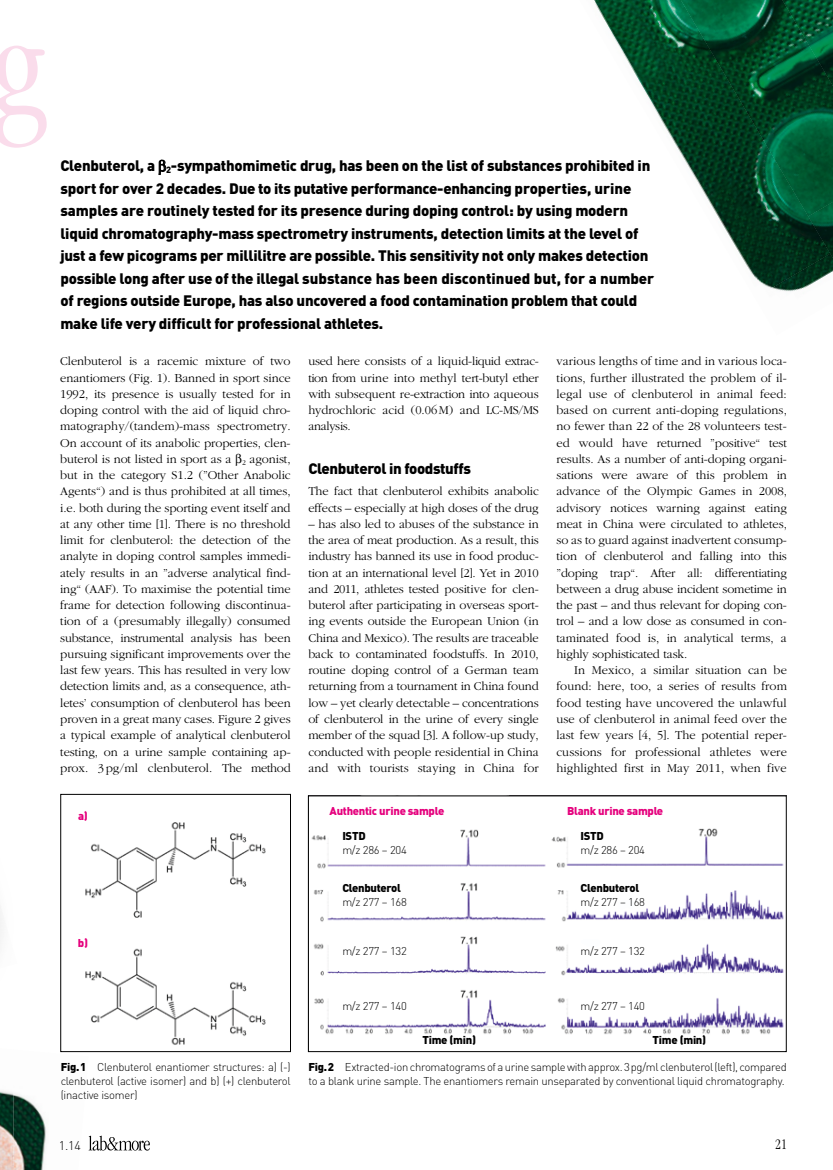
<style>
.page{position:relative;width:833px;height:1170px;background:#fff}
.page>*{position:absolute;margin:0;border:0;box-sizing:border-box;transform-origin:0 0}
.t1{font:300 condensed 150px "Garamond";color:#fadceb}
.t2{font:900 15px/22.5px "DIN Pro";letter-spacing:-.015em;color:#000}
.t3{font:300 condensed 15px "Garamond";color:#000}
.t4{font:300 12.5px/16.2px "Garamond";letter-spacing:-.005em;color:#000;text-align:justify}
.t5{font:300 12.5px "DIN";color:#000}
.t6{font:300 11.25px/13.8px "DIN Pro";letter-spacing:-.025em;color:#000}
.t7{font:900 11.25px "DIN Pro";letter-spacing:-.025em;color:#000}
.t8{font:900 11.25px "DIN Pro";letter-spacing:-.025em;color:#e5007d}
.s1{font-weight:900}
</style>
<div class="page">
<img style="left:0;top:1093px;width:47px;height:76px">
<img style="left:0;top:1091px;width:13px;height:73px">
<img style="left:0;top:907px;width:2px;height:34px">
<img style="left:594px;top:0;width:214px;height:277px">
<img style="left:680px;top:0;width:153px;height:217px">
<img style="left:782px;top:0;width:51px;height:86px">
<img style="left:808px;top:201px;width:25px;height:52px">
<img style="left:755px;top:253px;width:78px;height:39px">
<svg style="left:89px;top:1135px;width:61px;height:15px"></svg>
<img style="left:311px;top:828px;width:473px;height:206px">
<div style="left:308px;top:795px;width:478px;height:256px;border:1px solid #000"></div>
<img style="left:85px;top:822px;width:181px;height:223px">
<div style="left:60px;top:794px;width:231px;height:257px;border:1px solid #000"></div>
<div style="left:74px;top:806px;width:18px;height:18px;background:#fff"></div>
<div style="left:74px;top:933px;width:18px;height:18px;background:#fff"></div>
<svg style="left:158px;top:159px;width:9px;height:16px"></svg>
<h1 class="t1" style="left:-12px;top:-13px;width:60px">g</h1>
<p class="t2" style="left:60px;top:154px;width:595px">Clenbuterol, a <sub>2</sub>-sympathomimetic drug, has been on the list of substances prohibited in sport for over 2 decades. Due to its putative performance- enhancing properties, urine samples are routinely tested for its presence during doping control: by using modern liquid chromatography-mass spectrometry instruments, detection limits at the level of just a few picograms per millilitre are possible. This sensitivity not only makes detection possible long after use of the illegal substance has been discontinued but, for a number of regions outside Europe, has also uncovered a food contamination problem that could make life very difficult for profes sional athletes.</p>
<p class="t4" style="left:556px;top:353px;width:232px">various lengths of time and in various loca&shy;tions, further illustrated the problem of il&shy;legal use of clenbuterol in animal feed: based on current anti-doping regulations, no fewer than 22 of the 28 volunteers test&shy;ed would have returned ”positive“ test results. As a number of anti-doping organi&shy;sations were aware of this problem in advance of the Olympic Games in 2008, advisory notices warning against eating meat in China were circulated to athletes, so as to guard against inadvertent consump&shy;tion of clenbuterol and falling into this ”doping trap“. After all: differentiating between a drug abuse incident sometime in the past – and thus relevant for doping con&shy;trol – and a low dose as consumed in con&shy;taminated food is, in analytical terms, a highly sophisticated task.</p>
<p class="t4" style="left:556px;top:662px;width:232px;text-indent:18px">In Mexico, a similar situation can be found: here, too, a series of results from food testing have uncovered the unlawful use of clenbuterol in animal feed over the last few years [4, 5]. The potential reper&shy;cussions for professional athletes were highlighted first in May 2011, when five</p>
<p class="t4" style="left:308px;top:353px;width:232px">used here consists of a liquid-liquid extrac&shy;tion from urine into methyl tert-butyl ether with subsequent re-extraction into aqueous hydrochloric acid (0.06 M) and LC-MS/MS analysis.</p>
<p class="t2" style="left:308px;top:457px;width:164px">Clenbuterol in foodstuffs</p>
<p class="t4" style="left:308px;top:483px;width:232px">The fact that clenbuterol exhibits anabolic effects – especially at high doses of the drug</p>
<p class="t4" style="left:308px;top:516px;width:232px">– has also led to abuses of the substance in the area of meat production. As a result, this industry has banned its use in food produc&shy;tion at an international level [2]. Yet in 2010 and 2011, athletes tested positive for clen&shy;buterol after participating in overseas sport&shy;ing events outside the European Union (in China and Mexico). The results are traceable back to contaminated foodstuffs. In 2010, routine doping control of a German team returning from a tournament in China found low – yet clearly detectable – concentrations of clenbuterol in the urine of every single member of the squad [3]. A follow-up study, conducted with people residential in China and with tourists staying in China for</p>
<p class="t4" style="left:60px;top:353px;width:232px">Clenbuterol is a racemic mixture of two enantiomers (Fig. 1). Banned in sport since 1992, its presence is usually tested for in doping control with the aid of liquid chro&shy;matography/(tandem)-mass spectrometry.<br>On account of its anabolic properties, clen&shy;buterol is not listed in sport as a <sub>2</sub> agonist, but in the category S1.2 (”Other Anabolic Agents“) and is thus prohibited at all times, i.e. both during the sporting event itself and at any other time [1]. There is no threshold limit for clenbuterol: the detection of the analyte in doping control samples immedi&shy;ately results in an ”adverse analytical find&shy;ing“ (AAF). To maximise the potential time frame for detection following discontinua&shy;tion of a (presumably illegally) consumed substance, instrumental analysis has been pursuing signi ficant improvements over the last few years. This has resul ted in very low detection limits and, as a consequence, ath&shy;letes’ consumption of clen buterol has been proven in a great many cases. Figure 2 gives a typical example of analytical clenbuterol testing, on a urine sample containing ap&shy;prox. 3 pg/ml clenbuterol. The method</p>
<p class="t8" style="left:78px;top:808px;width:11px">a)</p>
<p class="t8" style="left:78px;top:935px;width:12px">b)</p>
<p class="t8" style="left:329px;top:803px;width:116px">Authentic urine sample</p>
<p class="t8" style="left:567px;top:803px;width:98px">Blank urine sample</p>
<p class="t7" style="left:342px;top:828px;width:25px">ISTD</p>
<p class="t6" style="left:342px;top:842px;width:66px">m/z 286 – 204</p>
<p class="t7" style="left:342px;top:880px;width:60px">Clenbuterol</p>
<p class="t6" style="left:342px;top:894px;width:66px">m/z 277 – 168</p>
<p class="t6" style="left:342px;top:943px;width:66px">m/z 277 – 132</p>
<p class="t7" style="left:580px;top:828px;width:25px">ISTD</p>
<p class="t6" style="left:580px;top:842px;width:66px">m/z 286 – 204</p>
<p class="t7" style="left:580px;top:880px;width:60px">Clenbuterol</p>
<p class="t6" style="left:580px;top:894px;width:66px">m/z 277 – 168</p>
<p class="t6" style="left:580px;top:943px;width:66px">m/z 277 – 132</p>
<p class="t6" style="left:61px;top:1059px;width:232px;text-align:justify"><span class="s1">Fig. 1</span> Clenbuterol enantiomer structures: a) (-) clenbuterol (active isomer) and b) (+) clenbuterol (inactive isomer)</p>
<p class="t5" style="left:59px;top:1138px;width:24px">1.14</p>
<p class="t6" style="left:342px;top:998px;width:66px">m/z 277 – 140</p>
<p class="t6" style="left:580px;top:998px;width:66px">m/z 277 – 140</p>
<p class="t7" style="left:422px;top:1032px;width:55px">Time (min)</p>
<p class="t7" style="left:652px;top:1032px;width:55px">Time (min)</p>
<p class="t6" style="left:308px;top:1059px;width:480px"><span class="s1">Fig. 2</span> Extracted-ion chromatograms of a urine sample with approx. 3 pg/ml clenbuterol (left), compared to a blank urine sample. The enantiomers remain unseparated by conventional liquid chromatography.</p>
<p class="t3" style="left:775px;top:1136px;width:13px">21</p>
</div>
